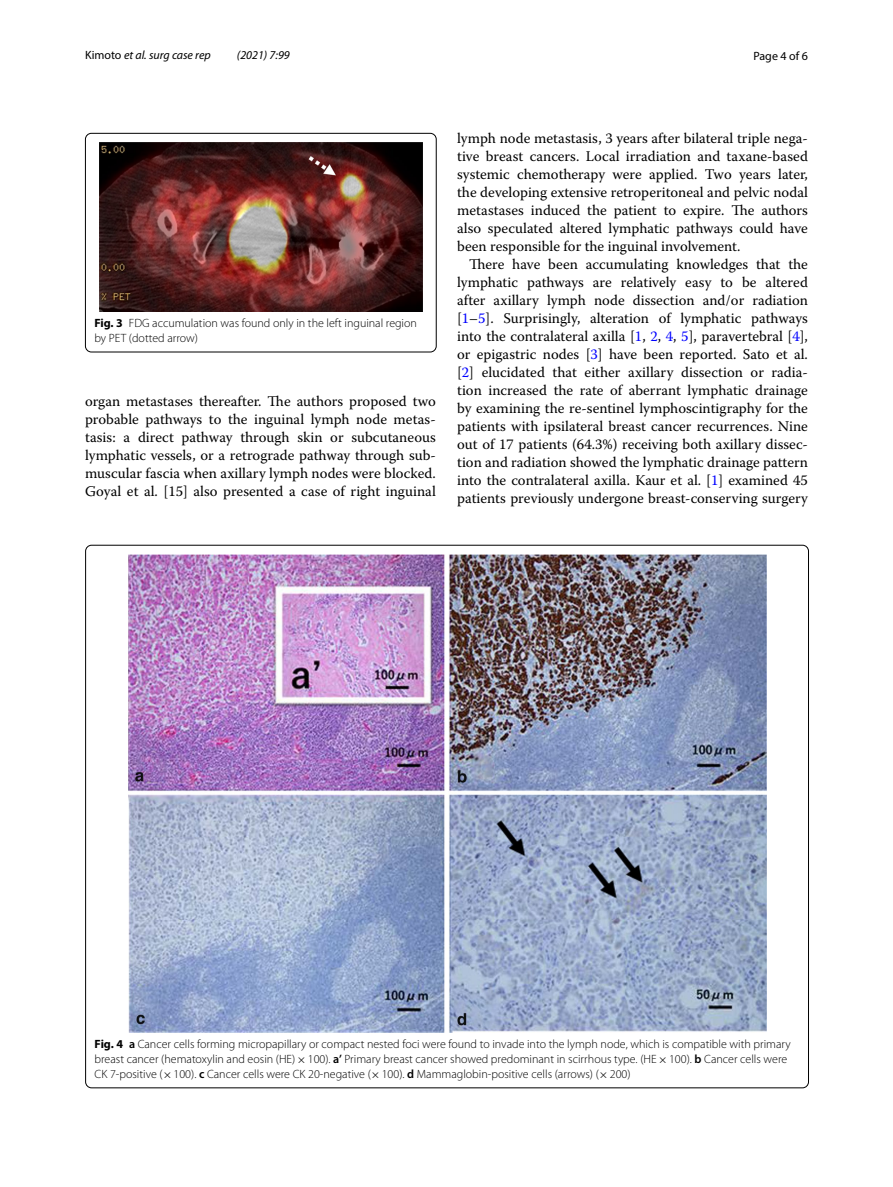
<style>
.page{position:relative;width:893px;height:1187px;background:#fff}
.page>*{position:absolute;margin:0;border:0;box-sizing:border-box;transform-origin:0 0}
.t1{font:14.7px/18px "Warnock Pro";color:#000;text-align:justify}
.t2{font:300 12px/15px "Myriad Pro";color:#000}
.t3{font:italic 12px "Myriad Pro";color:#000}
.t4{font:12px "Myriad Pro";color:#000}
.s1{font-style:normal}
.s2{font-weight:700}
.s3{color:#00f}
.s4{font-weight:600}
.s5{font-family:"MTSY";font-weight:400}
</style>
<div class="page">
<img style="left:99px;top:142px;width:323px;height:169px">
<div style="left:85px;top:133px;width:351px;height:219px;border:1px solid #000;border-radius:6px"></div>
<img style="left:128px;top:554px;width:638px;height:478px">
<p class="t3" style="left:85px;top:48px;width:127px"><span class="s1">Kimoto</span> et al. surg case rep</p>
<p class="t3" style="left:237px;top:48px;width:54px">(2021) 7:99</p>
<p class="t4" style="left:753px;top:48px;width:56px">Page 4 of 6</p>
<p class="t2" style="left:94px;top:315px;width:324px"><span class="s2">Fig. 3</span> FDG accumulation was found only in the left inguinal region by PET (dotted arrow)</p>
<p class="t1" style="left:85px;top:391px;width:352px">organ metastases thereafter. The authors proposed two probable pathways to the inguinal lymph node metas&shy;tasis: a direct pathway through skin or subcutaneous lymphatic vessels, or a retrograde pathway through sub&shy;muscular fascia when axillary lymph nodes were blocked.<br>Goyal et al. [15] also presented a case of right inguinal</p>
<p class="t1" style="left:457px;top:128px;width:352px">lymph node metastasis, 3 years after bilateral triple nega&shy;tive breast cancers. Local irradiation and taxane-based systemic chemotherapy were applied. Two years later, the developing extensive retroperitoneal and pelvic nodal metastases induced the patient to expire. The authors also speculated altered lymphatic pathways could have been responsible for the inguinal involvement.</p>
<p class="t1" style="left:457px;top:254px;width:352px;text-indent:12px">There have been accumulating knowledges that the lymphatic pathways are relatively easy to be altered after axillary lymph node dissection and/or radiation [<span class="s3">1</span>–<span class="s3">5</span>]. Surprisingly, alteration of lymphatic pathways into the contralateral axilla [<span class="s3">1</span>, <span class="s3">2</span>, <span class="s3">4</span>, <span class="s3">5</span>], paravertebral [<span class="s3">4</span>], or epigastric nodes [<span class="s3">3</span>] have been reported. Sato et al. [<span class="s3">2</span>] elucidated that either axillary dissection or radia&shy;tion increased the rate of aberrant lymphatic drainage by examining the re-sentinel lymphoscintigraphy for the patients with ipsilateral breast cancer recurrences. Nine out of 17 patients (64.3%) receiving both axillary dissec&shy;tion and radiation showed the lymphatic drainage pattern into the contralateral axilla. Kaur et al. [<span class="s3">1</span>] examined 45 patients previously undergone breast-conserving surgery</p>
<p class="t2" style="left:95px;top:1036px;width:697px"><span class="s2">Fig. 4</span> <span class="s4">a</span> Cancer cells forming micropapillary or compact nested foci were found to invade into the lymph node, which is compatible with primary breast cancer (hematoxylin and eosin (HE)<span class="s5">×</span>100). <span class="s4">a’</span> Primary breast cancer showed predominant in scirrhous type. (HE<span class="s5">×</span>100). <span class="s4">b</span> Cancer cells were<br>CK 7-positive (<span class="s5">×</span>100). <span class="s4">c</span> Cancer cells were CK 20-negative (<span class="s5">×</span>100). <span class="s4">d</span> Mammaglobin-positive cells (arrows) (<span class="s5">×</span>200)</p>
</div>
